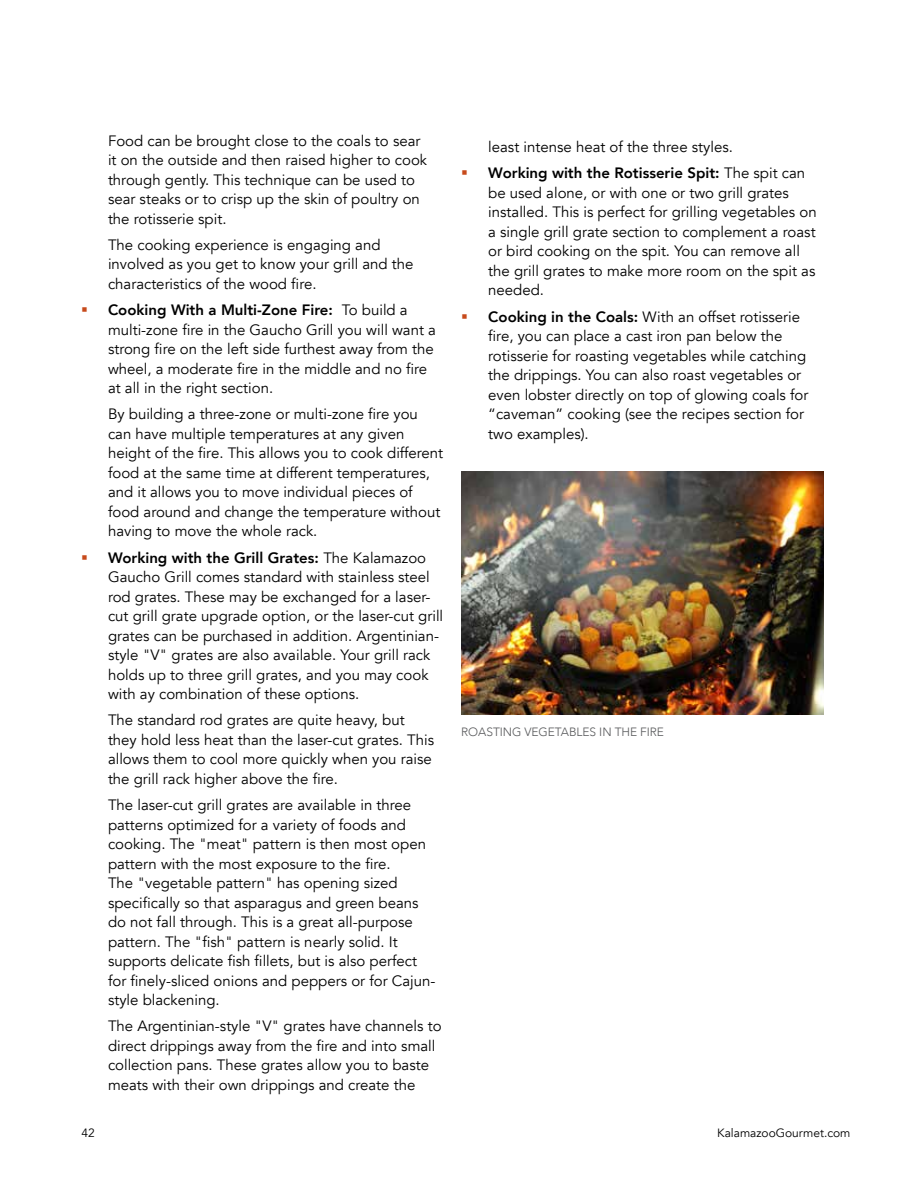
<style>
.page{position:relative;width:918px;height:1188px;background:#fff}
.page>*{position:absolute;margin:0;border:0;box-sizing:border-box;transform-origin:0 0}
.t1{font:15px/19.5px "Avenir";color:#000}
.t2{font:300 12px "Avenir";letter-spacing:-.005em;color:#58595b}
.t3{font:12px "Avenir";color:#000}
.s1{font-weight:800}
</style>
<div class="page">
<img style="left:461px;top:472px;width:363px;height:243px">
<p class="t1" style="left:108px;top:131px;width:321px">Food can be brought close to the coals to sear it on the outside and then raised higher to cook through gently. This technique can be used to sear steaks or to crisp up the skin of poultry on the rotisserie spit.</p>
<p class="t1" style="left:108px;top:235px;width:307px">The cooking experience is engaging and involved as you get to know your grill and the characteristics of the wood fire.</p>
<p class="t1" style="left:108px;top:301px;width:330px"><span class="s1">Cooking With a Multi-Zone Fire:</span> To build a multi-zone fire in the Gaucho Grill you will want a strong fire on the left side furthest away from the wheel, a moderate fire in the middle and no fire at all in the right section.</p>
<p class="t1" style="left:108px;top:405px;width:337px">By building a three-zone or multi-zone fire you can have multiple temperatures at any given height of the fire. This allows you to cook different food at the same time at different temperatures, and it allows you to move individual pieces of food around and change the temperature without having to move the whole rack.</p>
<p class="t1" style="left:108px;top:548px;width:337px"><span class="s1">Working with the Grill Grates:</span> The Kalamazoo Gaucho Grill comes standard with stainless steel rod grates. These may be exchanged for a laser&shy;cut grill grate upgrade option, or the laser-cut grill grates can be purchased in addition. Argentinian&shy;style "V" grates are also available. Your grill rack holds up to three grill grates, and you may cook with ay combination of these options.</p>
<p class="t1" style="left:108px;top:711px;width:328px">The standard rod grates are quite heavy, but they hold less heat than the laser-cut grates. This allows them to cool more quickly when you raise the grill rack higher above the fire.</p>
<p class="t1" style="left:108px;top:796px;width:329px">The laser-cut grill grates are available in three patterns optimized for a variety of foods and cooking. The "meat" pattern is then most open pattern with the most exposure to the fire.<br>The "vegetable pattern" has opening sized specifically so that asparagus and green beans do not fall through. This is a great all-purpose pattern. The "fish" pattern is nearly solid. It supports delicate fish fillets, but is also perfect for finely-sliced onions and peppers or for Cajun&shy;style blackening.</p>
<p class="t1" style="left:108px;top:1017px;width:335px">The Argentinian-style "V" grates have channels to direct drippings away from the fire and into small collection pans. These grates allow you to baste meats with their own drippings and create the</p>
<p class="t1" style="left:488px;top:134px;width:318px;line-height:26.2px">least intense heat of the three styles.<br><span class="s1">Working with the Rotisserie Spit:</span> The spit can</p>
<p class="t1" style="left:488px;top:183px;width:330px">be used alone, or with one or two grill grates installed. This is perfect for grilling vegetables on a single grill grate section to complement a roast or bird cooking on the spit. You can remove all the grill grates to make more room on the spit as needed.</p>
<p class="t1" style="left:488px;top:307px;width:322px"><span class="s1">Cooking in the Coals:</span> With an offset rotisserie fire, you can place a cast iron pan below the rotisserie for roasting vegetables while catching the drippings. You can also roast vegetables or even lobster directly on top of glowing coals for “caveman” cooking (see the recipes section for two examples).</p>
<p class="t2" style="left:461px;top:724px;width:204px">ROASTING VEGETABLES IN THE FIRE</p>
<p class="t3" style="left:81px;top:1126px;width:15px">42</p>
<p class="t3" style="left:717px;top:1126px;width:135px">KalamazooGourmet.com</p>
</div>
